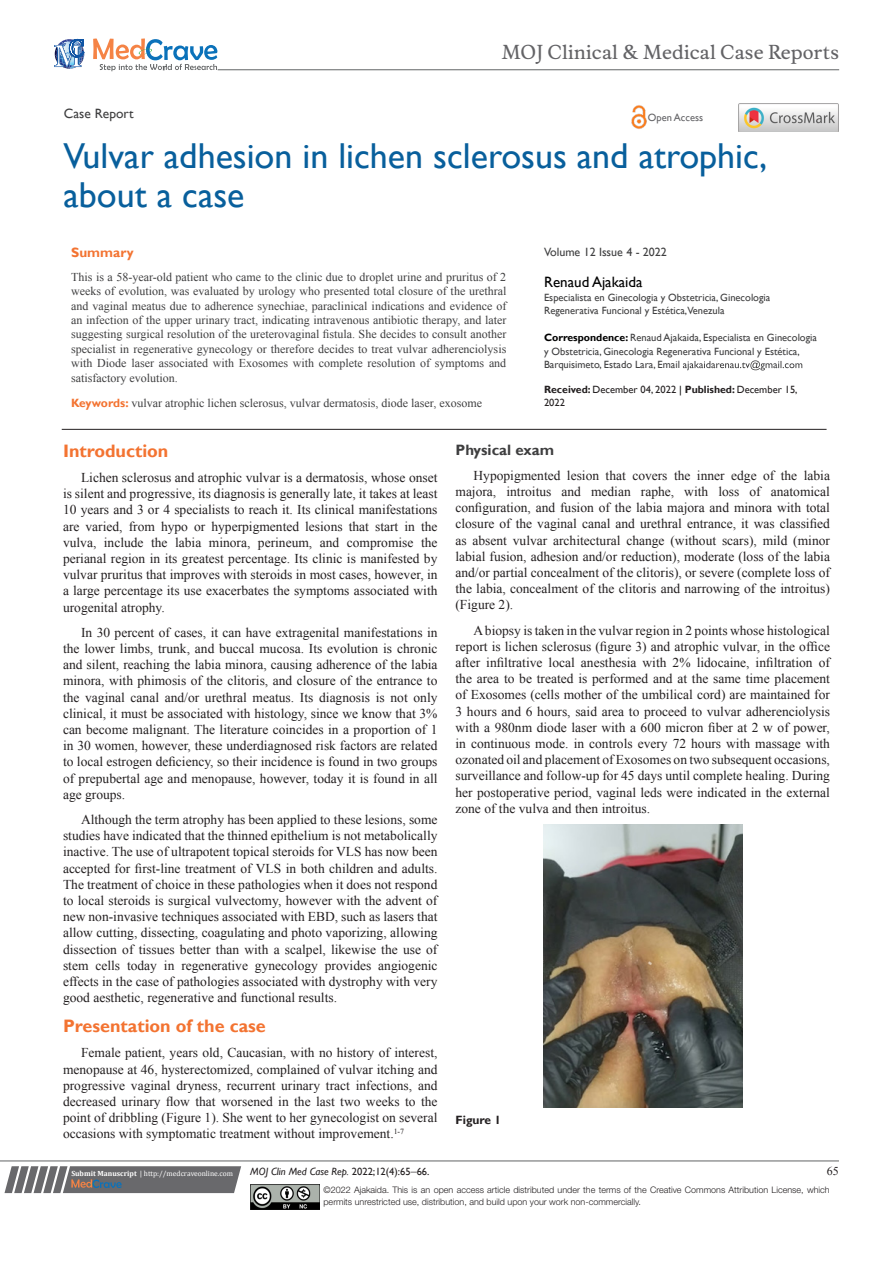
<style>
.page{position:relative;width:893px;height:1263px;background:#fff}
.page>*{position:absolute;margin:0;border:0;box-sizing:border-box;transform-origin:0 0}
.t1{font:36px/39px "Gill Sans";color:#085f9c}
.t2{font:18.6px "Musee";color:#636366}
.List_Paragraph{font:700 18px "Gill Sans";color:#f37331}
.t3{font:15px "Gill Sans";color:#000}
.t4{font:700 15px "Gill Sans";color:#3e3e3f}
.t5{font:13.5px/16.2px "Times New Roman";color:#231f20;text-align:justify}
.t6{font:13.5px "Gill Sans";color:#3e3e3f}
.t7{font:700 13.5px "Gill Sans";color:#f37331}
.t8{font:12px/14.4px "Times New Roman";color:#3e3e3f;text-align:justify}
.t9{font:12px "Gill Sans";color:#3e3e3f}
.t10{font:700 12px "Gill Sans";color:#231f20}
.t11{font:12px "Times New Roman";color:#231f20}
.t12{font:10.5px/13.5px "Gill Sans";color:#3e3e3f}
.t13{font:10.5px/12.6px "Gill Sans";color:#231f20}
.t14{font:italic 10.5px "Gill Sans";color:#231f20}
.t15{font:10.5px "Gill Sans";color:#636366}
.t16{font:300 9px/12px "Helvetica Neue LT Std";color:#231f20}
.t17{font:7.5px "Cambria";color:#fff}
.s1{font-family:"Gill Sans";font-weight:700;color:#f37331}
.s2{font-weight:700;color:#000}
.s3{font-weight:700}
.s4{color:#000}
.s5{font-style:normal}
.s6{font-family:"Times New Roman";font-style:normal;font-size:12px}
</style>
<div class="page">
<svg style="left:4px;top:1166px;width:237px;height:27px;background:#78787a"></svg>
<hr style="left:0;top:1161px;width:839px;height:1px;background:#626465">
<hr style="left:62px;top:429px;width:765px;height:1px;background:#231f20">
<img style="left:250px;top:1185px;width:69px;height:24px">
<svg style="left:683px;top:360px;width:119px;height:10px"></svg>
<svg style="left:54px;top:39px;width:30px;height:30px"></svg>
<svg style="left:93px;top:38px;width:124px;height:33px"></svg>
<hr style="left:218px;top:70px;width:621px;height:1px;background:#626465">
<img style="left:631px;top:105px;width:16px;height:24px">
<img style="left:739px;top:104px;width:99px;height:28px">
<img style="left:544px;top:825px;width:198px;height:282px">
<p class="t2" style="left:502px;top:41px;width:339px">MOJ Clinical &amp; Medical Case Reports</p>
<p class="t6" style="left:64px;top:105px;width:71px">Case Report</p>
<p class="t15" style="left:648px;top:112px;width:57px">Open Access</p>
<p class="t1" style="left:64px;top:137px;width:705px">Vulvar adhesion in lichen sclerosus and atrophic, about a case</p>
<p class="t7" style="left:71px;top:245px;width:64px">Summary</p>
<p class="t8" style="left:71px;top:269px;width:437px">This is a 58-year-old patient who came to the clinic due to droplet urine and pruritus of 2 weeks of evolution, was evaluated by urology who presented total closure of the urethral and vaginal meatus due to adherence synechiae, paraclinical indications and evidence of an infection of the upper urinary tract, indicating intravenous antibiotic therapy, and later suggesting surgical resolution of the ureterovaginal fistula. She decides to consult another specialist in regenerative gynecology or therefore decides to treat vulvar adherenciolysis with Diode laser associated with Exosomes with complete resolution of symptoms and satisfactory evolution.</p>
<p class="t8" style="left:71px;top:395px;width:412px"><span class="s1">Keywords:</span> vulvar atrophic lichen sclerosus, vulvar dermatosis, diode laser, exosome</p>
<p class="t9" style="left:544px;top:245px;width:124px">Volume 12 Issue 4 - 2022</p>
<p class="t3" style="left:544px;top:273px;width:100px">Renaud Ajakaida</p>
<p class="t12" style="left:544px;top:290px;width:228px">Especialista en Ginecologia y Obstetricia, Ginecologia<br>Regenerativa Funcional y Estética,Venezula</p>
<p class="t12" style="left:544px;top:331px;width:274px"><span class="s2">Correspondence:</span> Renaud Ajakaida, Especialista en Ginecologia y Obstetricia, Ginecologia Regenerativa Funcional y Estética,<br>Barquisimeto, Estado Lara, Email</p>
<p class="t13" style="left:544px;top:384px;width:255px"><span class="s3">Received:</span> December 04, 2022 <span class="s4">|</span> <span class="s3">Published:</span> December 15,<br>2022</p>
<p class="List_Paragraph" style="left:63px;top:440px;width:107px">Introduction</p>
<p class="t5" style="left:63px;top:469px;width:376px;text-indent:18px">Lichen sclerosus and atrophic vulvar is a dermatosis, whose onset is silent and progressive, its diagnosis is generally late, it takes at least 10 years and 3 or 4 specialists to reach it. Its clinical manifestations are varied, from hypo or hyperpigmented lesions that start in the vulva, include the labia minora, perineum, and compromise the perianal region in its greatest percentage. Its clinic is manifested by vulvar pruritus that improves with steroids in most cases, however, in a large percentage its use exacerbates the symptoms associated with urogenital atrophy.</p>
<p class="t5" style="left:63px;top:624px;width:376px;text-indent:18px">In 30 percent of cases, it can have extragenital manifestations in the lower limbs, trunk, and buccal mucosa. Its evolution is chronic and silent, reaching the labia minora, causing adherence of the labia minora, with phimosis of the clitoris, and closure of the entrance to the vaginal canal and/or urethral meatus. Its diagnosis is not only clinical, it must be associated with histology, since we know that 3% can become malignant. The literature coincides in a proportion of 1 in 30 women, however, these underdiagnosed risk factors are related to local estrogen deficiency, so their incidence is found in two groups of prepubertal age and menopause, however, today it is found in all age groups.</p>
<p class="t5" style="left:63px;top:811px;width:376px;text-indent:18px">Although the term atrophy has been applied to these lesions, some studies have indicated that the thinned epithelium is not metabolically inactive. The use of ultrapotent topical steroids for VLS has now been accepted for first-line treatment of VLS in both children and adults.<br>The treatment of choice in these pathologies when it does not respond to local steroids is surgical vulvectomy, however with the advent of new non-invasive techniques associated with EBD, such as lasers that allow cutting, dissecting, coagulating and photo vaporizing, allowing dissection of tissues better than with a scalpel, likewise the use of stem cells today in regenerative gynecology provides angiogenic effects in the case of pathologies associated with dystrophy with very good aesthetic, regenerative and functional results.</p>
<p class="List_Paragraph" style="left:63px;top:1015px;width:204px">Presentation of the case</p>
<p class="t5" style="left:63px;top:1044px;width:376px;text-indent:18px">Female patient, years old, Caucasian, with no history of interest, menopause at 46, hysterectomized, complained of vulvar itching and progressive vaginal dryness, recurrent urinary tract infections, and decreased urinary flow that worsened in the last two weeks to the point of dribbling (Figure 1). She went to her gynecologist on several occasions with symptomatic treatment without improvement.<sup>1-7</sup></p>
<p class="t4" style="left:455px;top:440px;width:100px">Physical exam</p>
<p class="t5" style="left:455px;top:467px;width:376px;text-indent:18px">Hypopigmented lesion that covers the inner edge of the labia majora, introitus and median raphe, with loss of anatomical configuration, and fusion of the labia majora and minora with total closure of the vaginal canal and urethral entrance, it was classified as absent vulvar architectural change (without scars), mild (minor labial fusion, adhesion and/or reduction), moderate (loss of the labia and/or partial concealment of the clitoris), or severe (complete loss of the labia, concealment of the clitoris and narrowing of the introitus) (Figure 2).</p>
<p class="t5" style="left:455px;top:622px;width:376px;text-indent:18px">A biopsy is taken in the vulvar region in 2 points whose histological report is lichen sclerosus (figure 3) and atrophic vulvar, in the office after infiltrative local anesthesia with 2% lidocaine, infiltration of the area to be treated is performed and at the same time placement of Exosomes (cells mother of the umbilical cord) are maintained for 3 hours and 6 hours, said area to proceed to vulvar adherenciolysis with a 980nm diode laser with a 600 micron fiber at 2 w of power, in continuous mode. in controls every 72 hours with massage with ozonated oil and placement of Exosomes on two subsequent occasions, surveillance and follow-up for 45 days until complete healing. During her postoperative period, vaginal leds were indicated in the external zone of the vulva and then introitus.</p>
<p class="t10" style="left:455px;top:1113px;width:47px">Figure 1</p>
<p class="t17" style="left:71px;top:1169px;width:163px"><span class="s3">Submit Manuscript</span> | http://medcraveonline.com</p>
<p class="t14" style="left:250px;top:1165px;width:181px">MOJ Clin Med Case Rep. <span class="s5">2022;12(4):65</span><span class="s6">‒</span><span class="s5">66.</span></p>
<p class="t11" style="left:827px;top:1163px;width:13px">65</p>
<p class="t16" style="left:323px;top:1183px;width:508px">©2022 Ajakaida. This is an open access article distributed under the terms of the Creative Commons Attribution License, which permits unrestricted use, distribution, and build upon your work non-commercially.</p>
</div>
